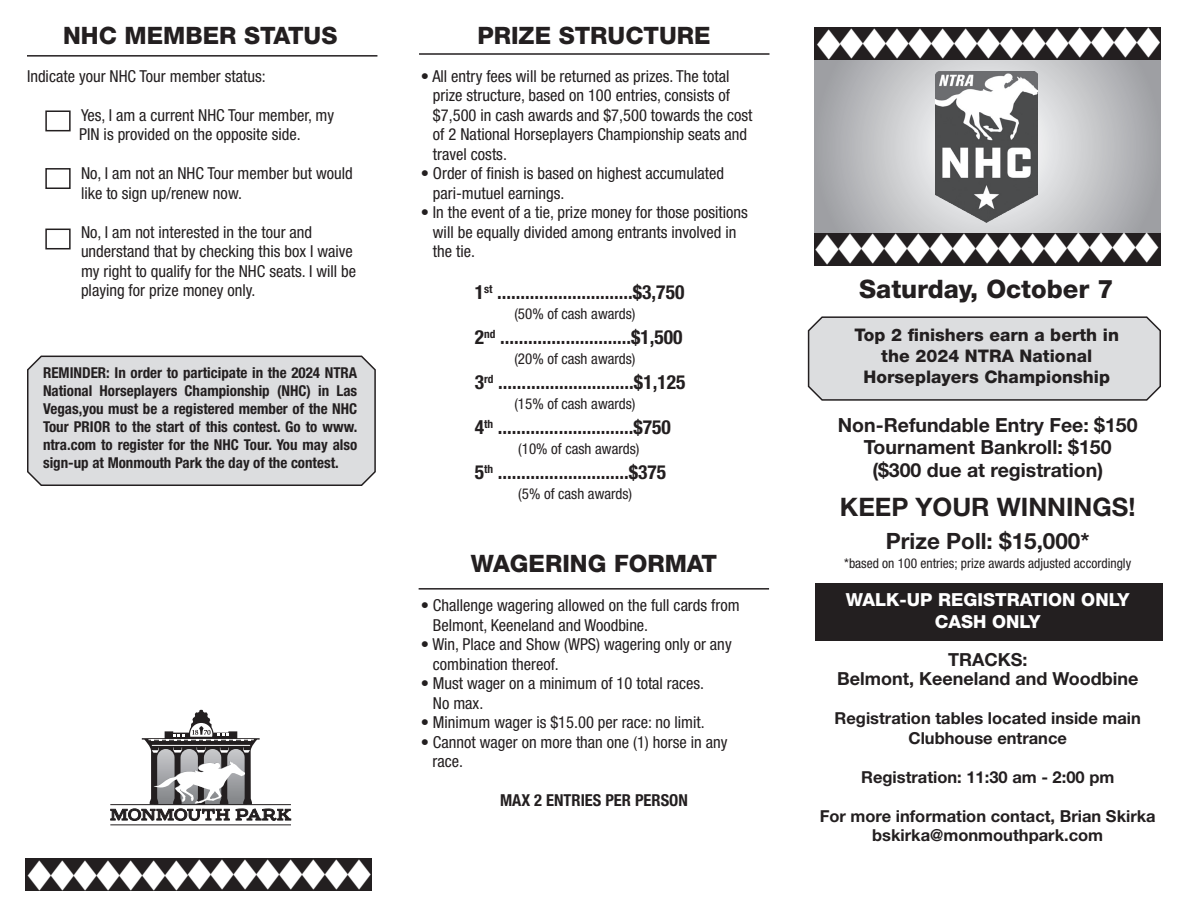
<style>
.page{position:relative;width:1188px;height:918px;background:#fff}
.page>*{position:absolute;margin:0;border:0;box-sizing:border-box;transform-origin:0 0}
.t1{font:41.85px "Zapf Dingbats ITC";color:#fff;scale:.77 1}
.t2{font:700 25.5px "Helvetica Neue LT Std";color:#231f20}
.t3{font:800 25.5px "Helvetica Neue LT Std";color:#231f20}
.t4{font:800 24px "Helvetica Neue LT Std";color:#231f20}
.t5{font:700 22.5px "Helvetica Neue LT Std";color:#231f20}
.t6{font:700 condensed 19.5px "Helvetica Neue LT Std";color:#231f20}
.t7{font:700 19.5px/22.5px "Helvetica Neue LT Std";color:#231f20;text-align:center}
.t8{font:700 18px/19.5px "Helvetica Neue LT Std";color:#231f20;text-align:center}
.t9{font:800 18px/21.6px "Helvetica Neue LT Std";color:#fff;text-align:center}
.t10{font:800 17.4px/20.9px "Helvetica Neue LT Std";letter-spacing:.005em;color:#231f20;text-align:center}
.t11{font:condensed 16.5px/19.5px "Helvetica Neue LT Std";color:#231f20}
.t12{font:700 16.5px/19.5px "Helvetica Neue LT Std";color:#231f20;text-align:center}
.t13{font:700 condensed 16.5px "Helvetica Neue LT Std";color:#231f20}
.t14{font:700 condensed 15px/18px "Helvetica Neue LT Std";color:#231f20;text-align:justify}
.t15{font:condensed 15px "Helvetica Neue LT Std";color:#231f20}
.t16{font:condensed 13.5px "Helvetica Neue LT Std";color:#231f20}
.s1{color:#fff}
</style>
<div class="page">
<div style="left:815px;top:584px;width:348px;height:57px;background:#231f20"></div>
<svg style="left:807px;top:316px;width:354px;height:85px;background:#d5d5d7"></svg>
<svg style="left:814px;top:59px;width:347px;height:174px;background:#bdbec1"></svg>
<div style="left:814px;top:233px;width:347px;height:33px;background:#231f20"></div>
<div style="left:814px;top:27px;width:347px;height:32px;background:#231f20"></div>
<div style="left:27px;top:355px;width:349px;height:131px;background:#dcdddf"></div>
<hr style="left:419px;top:53px;width:350px;height:2px;background:#231f20">
<hr style="left:419px;top:588px;width:350px;height:2px;background:#231f20">
<img style="left:936px;top:72px;width:102px;height:150px">
<hr style="left:27px;top:55px;width:350px;height:2px;background:#231f20">
<div style="left:45px;top:110px;width:26px;height:21px;border:2px solid #231f20"></div>
<div style="left:45px;top:168px;width:26px;height:21px;border:2px solid #231f20"></div>
<div style="left:45px;top:229px;width:26px;height:20px;border:2px solid #231f20"></div>
<hr style="left:110px;top:824px;width:181px;height:1px;background:#231f20">
<svg style="left:110px;top:710px;width:181px;height:111px"></svg>
<div style="left:25px;top:859px;width:347px;height:32px;background:#231f20"></div>
<h3 class="t4" style="left:63px;top:21px;width:276px">NHC MEMBER STATUS</h3>
<p class="t11" style="left:27px;top:66px;width:240px">Indicate your NHC Tour member status:</p>
<p class="t11" style="left:79px;top:105px;width:256px">Yes, I am a current NHC Tour member, my<br>PIN is provided on the opposite side.</p>
<p class="t11" style="left:81px;top:163px;width:273px">No, I am not an NHC Tour member but would like to sign up/renew now.</p>
<p class="t11" style="left:81px;top:222px;width:277px">No, I am not interested in the tour and understand that by checking this box I waive my right to qualify for the NHC seats. I will be playing for prize money only.</p>
<p class="t14" style="left:43px;top:364px;width:316px">REMINDER: In order to participate in the 2024 NTRA National Horseplayers Championship (NHC) in Las Vegas,you must be a registered member of the NHC Tour PRIOR to the start of this contest. Go to www. ntra.com to register for the NHC Tour. You may also sign-up at Monmouth Park the day of the contest.</p>
<h1 class="t1" style="left:27px;top:855px;width:450px">◆ ◆ ◆ ◆ ◆ ◆ ◆ ◆ ◆ ◆ ◆ ◆ ◆ ◆ ◆</h1>
<h3 class="t4" style="left:477px;top:21px;width:235px">PRIZE STRUCTURE</h3>
<p class="t11" style="left:421px;top:66px;width:310px">• All entry fees will be returned as prizes. The total</p>
<p class="t11" style="left:421px;top:85px;width:311px"><span class="s1">•</span> prize structure, based on 100 entries, consists of</p>
<p class="t11" style="left:421px;top:105px;width:333px"><span class="s1">•</span> $7,500 in cash awards and $7,500 towards the cost</p>
<p class="t11" style="left:421px;top:124px;width:328px"><span class="s1">•</span> of 2 National Horseplayers Championship seats and</p>
<p class="t11" style="left:421px;top:144px;width:88px"><span class="s1">•</span> travel costs.</p>
<p class="t11" style="left:421px;top:163px;width:305px">• Order of finish is based on highest accumulated</p>
<p class="t11" style="left:421px;top:183px;width:145px"><span class="s1">•</span> pari-mutuel earnings.</p>
<p class="t11" style="left:421px;top:202px;width:329px">• In the event of a tie, prize money for those positions</p>
<p class="t11" style="left:421px;top:222px;width:317px"><span class="s1">•</span> will be equally divided among entrants involved in</p>
<p class="t11" style="left:421px;top:241px;width:56px"><span class="s1">•</span> the tie.</p>
<p class="t6" style="left:475px;top:280px;width:211px">1<sup>st</sup> .............................$3,750</p>
<p class="t15" style="left:514px;top:305px;width:123px">(50% of cash awards)</p>
<p class="t6" style="left:475px;top:325px;width:209px">2<sup>nd</sup> ............................$1,500</p>
<p class="t15" style="left:514px;top:350px;width:123px">(20% of cash awards)</p>
<p class="t6" style="left:475px;top:370px;width:212px">3<sup>rd</sup> .............................$1,125</p>
<p class="t15" style="left:514px;top:395px;width:123px">(15% of cash awards)</p>
<p class="t6" style="left:475px;top:415px;width:198px">4<sup>th</sup> .............................$750</p>
<p class="t15" style="left:518px;top:440px;width:123px">(10% of cash awards)</p>
<p class="t6" style="left:475px;top:460px;width:193px">5<sup>th</sup> ............................$375</p>
<p class="t15" style="left:518px;top:485px;width:115px">(5% of cash awards)</p>
<h3 class="t4" style="left:471px;top:550px;width:248px">WAGERING FORMAT</h3>
<p class="t11" style="left:421px;top:596px;width:320px">• Challenge wagering allowed on the full cards from</p>
<p class="t11" style="left:421px;top:615px;width:229px"><span class="s1">•</span> Belmont, Keeneland and Woodbine.</p>
<p class="t11" style="left:421px;top:635px;width:313px">• Win, Place and Show (WPS) wagering only or any</p>
<p class="t11" style="left:421px;top:654px;width:140px"><span class="s1">•</span> combination thereof.</p>
<p class="t11" style="left:421px;top:674px;width:285px">• Must wager on a minimum of 10 total races.</p>
<p class="t11" style="left:421px;top:693px;width:64px"><span class="s1">•</span> No max.</p>
<p class="t11" style="left:421px;top:713px;width:286px">• Minimum wager is $15.00 per race: no limit.</p>
<p class="t11" style="left:433px;top:732px;width:309px;text-indent:-12px">• Cannot wager on more than one (1) horse in any <span class="s1">• </span>race.</p>
<p class="t13" style="left:500px;top:791px;width:189px">MAX 2 ENTRIES PER PERSON</p>
<h1 class="t1" style="left:816px;top:24px;width:450px">◆ ◆ ◆ ◆ ◆ ◆ ◆ ◆ ◆ ◆ ◆ ◆ ◆ ◆ ◆</h1>
<h1 class="t1" style="left:815px;top:229px;width:450px">◆ ◆ ◆ ◆ ◆ ◆ ◆ ◆ ◆ ◆ ◆ ◆ ◆ ◆ ◆</h1>
<h2 class="t3" style="left:859px;top:273px;width:256px">Saturday, October 7</h2>
<p class="t10" style="left:855px;top:324px;width:266px">Top 2 finishers earn a berth in the 2024 NTRA National<br>Horseplayers Championship</p>
<p class="t7" style="left:838px;top:413px;width:301px">Non-Refundable Entry Fee: $150<br>Tournament Bankroll: $150 ($300 due at registration)</p>
<h2 class="t2" style="left:840px;top:491px;width:297px">KEEP YOUR WINNINGS!</h2>
<h3 class="t5" style="left:886px;top:527px;width:205px">Prize Poll: $15,000*</h3>
<p class="t16" style="left:844px;top:556px;width:288px">*based on 100 entries; prize awards adjusted accordingly</p>
<p class="t9" style="left:846px;top:589px;width:285px">WALK-UP REGISTRATION ONLY<br>CASH ONLY</p>
<p class="t8" style="left:837px;top:649px;width:303px">TRACKS:<br>Belmont, Keeneland and Woodbine</p>
<p class="t12" style="left:835px;top:708px;width:308px">Registration tables located inside main<br>Clubhouse entrance</p>
<p class="t12" style="left:861px;top:767px;width:255px">Registration: 11:30 am - 2:00 pm</p>
<p class="t12" style="left:820px;top:806px;width:338px">For more information contact, Brian Skirka bskirka@monmouthpark.com</p>
</div>
